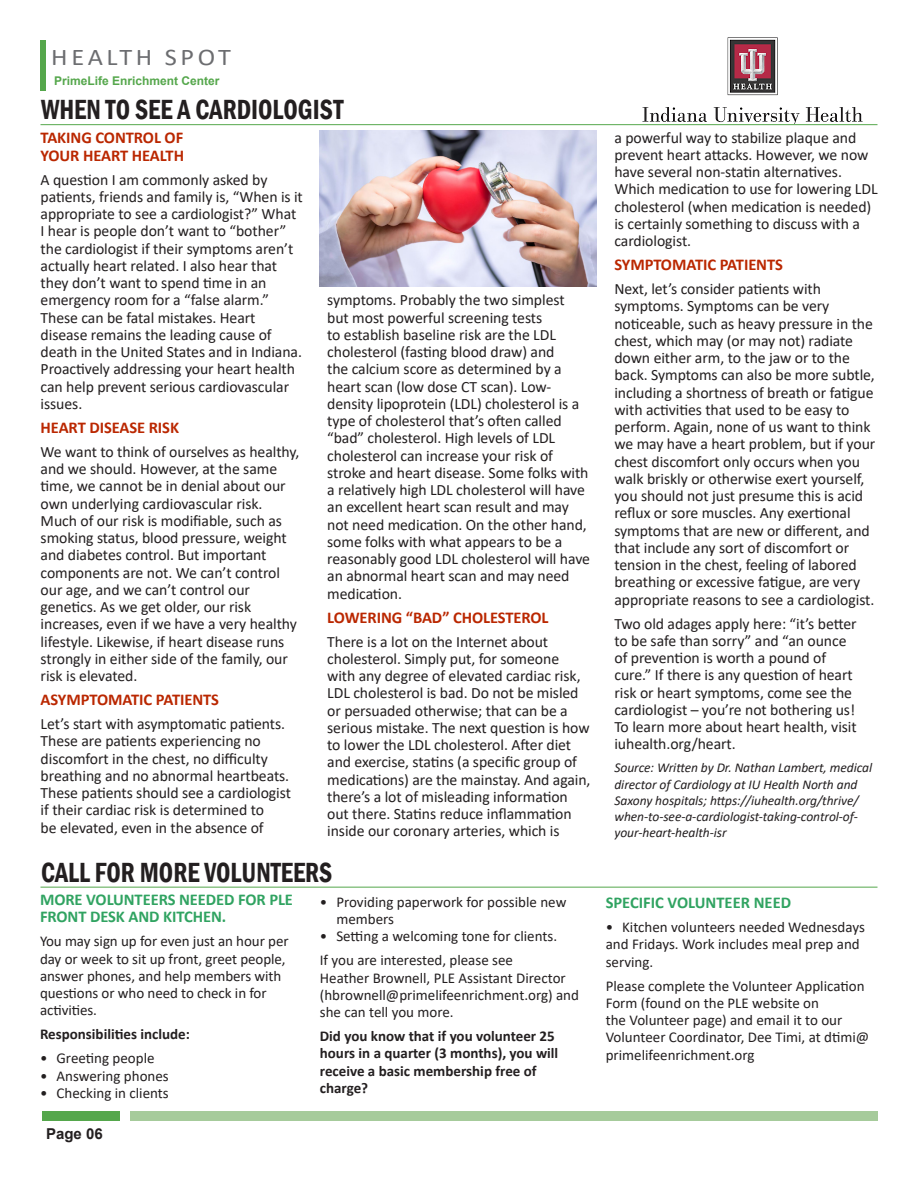
<style>
.page{position:relative;width:918px;height:1188px;background:#fff}
.page>*{position:absolute;margin:0;border:0;box-sizing:border-box;transform-origin:0 0}
.t1{font:600 condensed 28.5px "Franklin Gothic";color:#231f20;scale:.9 1}
.t2{font:24px "Calibri";letter-spacing:.14em;color:#6c6d70;scale:1.1 1}
.t3{font:700 16.5px/17.2px "Calibri";letter-spacing:-.005em;color:#ba2700}
.t4{font:700 16.5px/17.2px "Calibri";letter-spacing:-.005em;color:#30a361}
.t5{font:15.75px/17.2px "Calibri";letter-spacing:-.005em;color:#231f20}
.t6{font:15px/17.2px "Calibri";color:#231f20}
.t7{font:700 15px/17.2px "Calibri";color:#231f20}
.t8{font:700 15px "Arial";color:#231f20}
.t9{font:italic 13.5px/16.2px "Calibri";letter-spacing:-.005em;color:#231f20}
.t10{font:700 12px "Arial";color:#55a74c}
</style>
<div class="page">
<img style="left:642px;top:37px;width:221px;height:87px">
<div style="left:40px;top:40px;width:6px;height:51px;background:#55a74c"></div>
<div style="left:42px;top:1112px;width:77px;height:9px;background:#55a74c"></div>
<div style="left:130px;top:1112px;width:748px;height:9px;background:#a6cb9b"></div>
<hr style="left:40px;top:124px;width:838px;height:1px;background:#55a74c">
<img style="left:320px;top:131px;width:277px;height:156px">
<hr style="left:40px;top:887px;width:838px;height:1px;background:#55a74c">
<p class="t2" style="left:51px;top:40px;width:165px">HEALTH SPOT</p>
<p class="t10" style="left:54px;top:72px;width:167px">PrimeLife Enrichment Center</p>
<p class="t1" style="left:41px;top:91px;width:338px">WHEN TO SEE A CARDIOLOGIST</p>
<p class="t3" style="left:41px;top:129px;width:145px">TAKING CONTROL OF<br>YOUR HEART HEALTH</p>
<p class="t5" style="left:41px;top:170px;width:264px">A question I am commonly asked by patients, friends and family is, “When is it appropriate to see a cardiologist?” What I hear is people don’t want to “bother” the cardiologist if their symptoms aren’t actually heart related. I also hear that they don’t want to spend time in an emergency room for a “false alarm.” These can be fatal mistakes. Heart disease remains the leading cause of death in the United States and in Indiana.<br>Proactively addressing your heart health can help prevent serious cardiovascular issues.</p>
<p class="t3" style="left:41px;top:418px;width:140px">HEART DISEASE RISK</p>
<p class="t5" style="left:41px;top:443px;width:260px">We want to think of ourselves as healthy, and we should. However, at the same time, we cannot be in denial about our own underlying cardiovascular risk.<br>Much of our risk is modifiable, such as smoking status, blood pressure, weight and diabetes control. But important components are not. We can’t control our age, and we can’t control our genetics. As we get older, our risk increases, even if we have a very healthy lifestyle. Likewise, if heart disease runs strongly in either side of the family, our risk is elevated.</p>
<p class="t3" style="left:41px;top:691px;width:180px">ASYMPTOMATIC PATIENTS</p>
<p class="t5" style="left:41px;top:715px;width:252px">Let’s start with asymptomatic patients.<br>These are patients experiencing no discomfort in the chest, no difficulty breathing and no abnormal heartbeats.<br>These patients should see a cardiologist if their cardiac risk is determined to<br>be elevated, even in the absence of</p>
<p class="t5" style="left:327px;top:291px;width:264px">symptoms. Probably the two simplest but most powerful screening tests<br>to establish baseline risk are the LDL cholesterol (fasting blood draw) and<br>the calcium score as determined by a heart scan (low dose CT scan). Low&shy;density lipoprotein (LDL) cholesterol is a type of cholesterol that’s often called “bad” cholesterol. High levels of LDL cholesterol can increase your risk of stroke and heart disease. Some folks with a relatively high LDL cholesterol will have an excellent heart scan result and may not need medication. On the other hand, some folks with what appears to be a reasonably good LDL cholesterol will have an abnormal heart scan and may need medication.</p>
<p class="t3" style="left:327px;top:608px;width:223px">LOWERING “BAD” CHOLESTEROL</p>
<p class="t5" style="left:327px;top:632px;width:265px">There is a lot on the Internet about cholesterol. Simply put, for someone with any degree of elevated cardiac risk, LDL cholesterol is bad. Do not be misled or persuaded otherwise; that can be a serious mistake. The next question is how to lower the LDL cholesterol. After diet and exercise, statins (a specific group of medications) are the mainstay. And again, there’s a lot of misleading information out there. Statins reduce inflammation inside our coronary arteries, which is</p>
<p class="t1" style="left:41px;top:853px;width:325px">CALL FOR MORE VOLUNTEERS</p>
<p class="t6" style="left:336px;top:893px;width:232px;text-indent:-16px">• Providing paperwork for possible new members</p>
<p class="t6" style="left:320px;top:927px;width:239px">• Setting a welcoming tone for clients.</p>
<p class="t6" style="left:320px;top:951px;width:261px">If you are interested, please see<br>Heather Brownell, PLE Assistant Director (hbrownell@primelifeenrichment.org) and she can tell you more.</p>
<p class="t7" style="left:320px;top:1027px;width:240px">Did you know that if you volunteer 25 hours in a quarter (3 months), you will receive a basic membership free of charge?</p>
<p class="t4" style="left:40px;top:891px;width:254px">MORE VOLUNTEERS NEEDED FOR PLE<br>FRONT DESK AND KITCHEN.</p>
<p class="t6" style="left:40px;top:932px;width:250px">You may sign up for even just an hour per day or week to sit up front, greet people, answer phones, and help members with questions or who need to check in for activities.</p>
<p class="t7" style="left:40px;top:1026px;width:151px">Responsibilities include:</p>
<p class="t6" style="left:40px;top:1049px;width:116px">• Greeting people</p>
<p class="t6" style="left:40px;top:1067px;width:130px">• Answering phones</p>
<p class="t6" style="left:40px;top:1084px;width:130px">• Checking in clients</p>
<p class="t8" style="left:46px;top:1123px;width:58px">Page 06</p>
<p class="t5" style="left:614px;top:128px;width:265px">a powerful way to stabilize plaque and prevent heart attacks. However, we now have several non-statin alternatives.<br>Which medication to use for lowering LDL cholesterol (when medication is needed) is certainly something to discuss with a cardiologist.</p>
<p class="t3" style="left:614px;top:256px;width:170px">SYMPTOMATIC PATIENTS</p>
<p class="t5" style="left:614px;top:280px;width:262px">Next, let’s consider patients with symptoms. Symptoms can be very noticeable, such as heavy pressure in the chest, which may (or may not) radiate down either arm, to the jaw or to the back. Symptoms can also be more subtle, including a shortness of breath or fatigue with activities that used to be easy to perform. Again, none of us want to think we may have a heart problem, but if your chest discomfort only occurs when you walk briskly or otherwise exert yourself, you should not just presume this is acid reflux or sore muscles. Any exertional symptoms that are new or different, and that include any sort of discomfort or tension in the chest, feeling of labored breathing or excessive fatigue, are very appropriate reasons to see a cardiologist.</p>
<p class="t5" style="left:614px;top:614px;width:244px">Two old adages apply here: “it’s better to be safe than sorry” and “an ounce of prevention is worth a pound of cure.” If there is any question of heart risk or heart symptoms, come see the cardiologist – you’re not bothering us!<br>To learn more about heart health, visit iuhealth.org/heart.</p>
<p class="t9" style="left:614px;top:759px;width:259px">Source: Written by Dr. Nathan Lambert, medical director of Cardiology at IU Health North and Saxony hospitals; https://iuhealth.org/thrive/ when-to-see-a-cardiologist-taking-control-of&shy;your-heart-health-isr</p>
<p class="t4" style="left:606px;top:894px;width:187px">SPECIFIC VOLUNTEER NEED</p>
<p class="t6" style="left:606px;top:918px;width:261px">• Kitchen volunteers needed Wednesdays and Fridays. Work includes meal prep and serving.</p>
<p class="t6" style="left:606px;top:977px;width:265px">Please complete the Volunteer Application Form (found on the PLE website on<br>the Volunteer page) and email it to our Volunteer Coordinator, Dee Timi, at dtimi@ primelifeenrichment.org</p>
</div>
